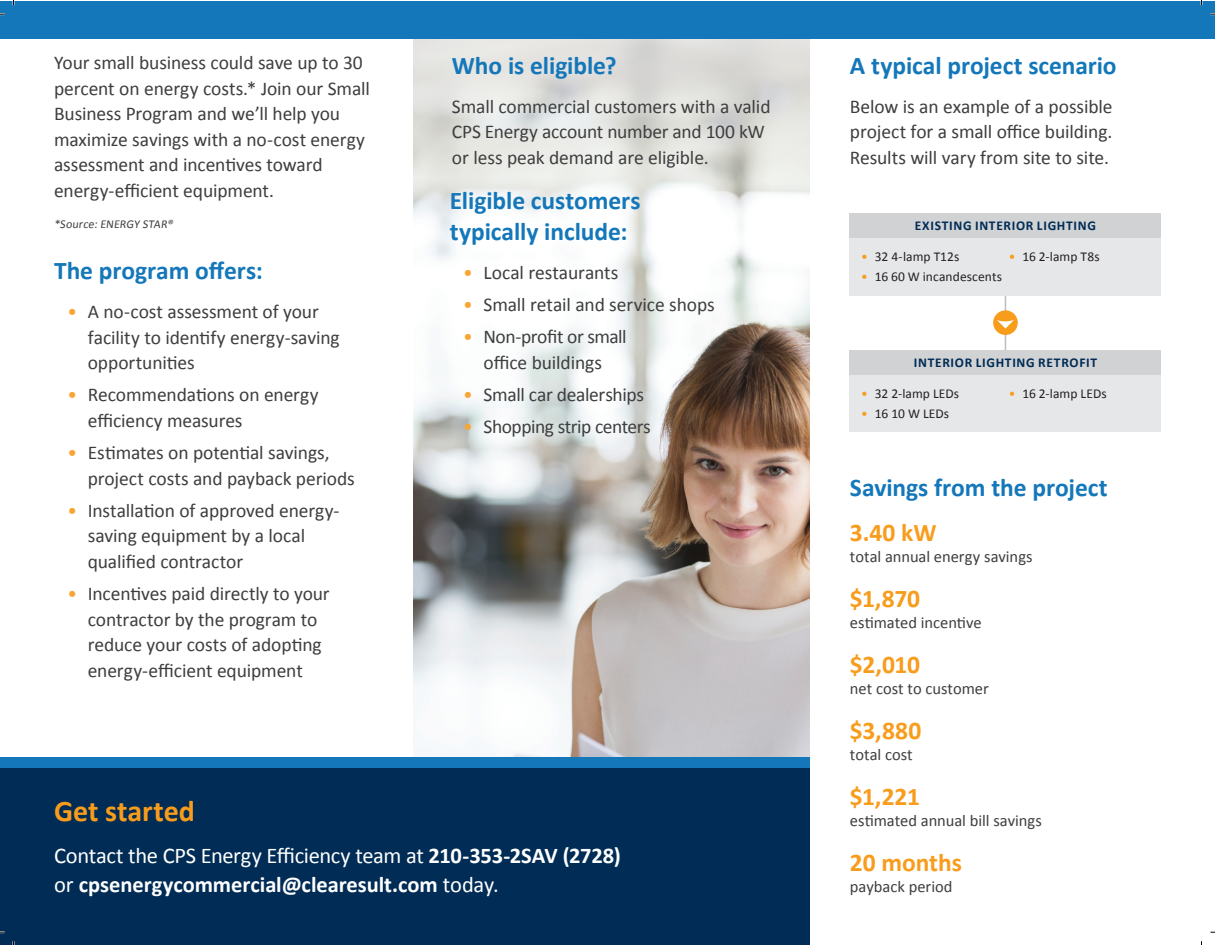
<style>
.page{position:relative;width:1215px;height:945px;background:#fff}
.page>*{position:absolute;margin:0;border:0;box-sizing:border-box;transform-origin:0 0}
.t1{font:700 30px "Calibri";color:#f89c1c}
.t2{font:700 25.5px/30.6px "Calibri";letter-spacing:-.005em;color:#1477ba}
.t3{font:700 25.5px "Calibri";letter-spacing:-.005em;color:#f89c1c}
.t4{font:700 22.5px/28.5px "Calibri";color:#fff}
.t5{font:19.5px/25.5px "Calibri";letter-spacing:-.005em;color:#3e3e3f}
.t6{font:19.5px "Calibri";letter-spacing:-.025em;color:#3e3e3f}
.t7{font:16.5px "Calibri";color:#3e3e3f}
.t8{font:13.5px "Calibri";letter-spacing:.005em;color:#231f20}
.t9{font:700 13.5px "Calibri";letter-spacing:.05em;color:#002c55}
.t10{font:12px "Calibri";color:#3e3e3f}
.s1{color:#f9a533}
.s2{font-weight:400}
.s3{color:#f89c1c}
</style>
<div class="page">
<img style="left:413px;top:263px;width:396px;height:494px">
<svg style="left:413px;top:39px;width:397px;height:224px"></svg>
<hr style="left:1005px;top:295px;width:1px;height:55px;background:#bcbdc0">
<div style="left:993px;top:310px;width:25px;height:25px;background:#f89c1c;border-radius:50%"></div>
<svg style="left:997px;top:320px;width:17px;height:9px"></svg>
<div style="left:850px;top:238px;width:311px;height:57px;background:#e6e7e9"></div>
<div style="left:850px;top:213px;width:311px;height:25px;background:#d1d2d4"></div>
<div style="left:850px;top:375px;width:311px;height:57px;background:#e6e7e9"></div>
<div style="left:850px;top:350px;width:311px;height:25px;background:#d1d2d4"></div>
<div style="left:0;top:768px;width:809px;height:177px;background:#002c55"></div>
<div style="left:0;top:757px;width:809px;height:11px;background:#1477ba"></div>
<div style="left:0;top:1px;width:1215px;height:38px;background:#1477ba"></div>
<p class="t5" style="left:54px;top:50px;width:317px">Your small business could save up to 30 percent on energy costs.* Join our Small Business Program and we’ll help you maximize savings with a no-cost energy assessment and incentives toward energy-efficient equipment.</p>
<p class="t10" style="left:54px;top:217px;width:123px">*Source: ENERGY STAR®</p>
<h2 class="t2" style="left:54px;top:255px;width:210px">The program offers:</h2>
<p class="t5" style="left:88px;top:299px;width:254px;text-indent:-20px"><span class="s1">•</span> A no-cost assessment of your facility to identify energy-saving opportunities</p>
<p class="t5" style="left:88px;top:382px;width:232px;text-indent:-20px"><span class="s1">•</span> Recommendations on energy efficiency measures</p>
<p class="t5" style="left:88px;top:440px;width:269px;text-indent:-20px"><span class="s1">•</span> Estimates on potential savings, project costs and payback periods</p>
<p class="t5" style="left:88px;top:498px;width:253px;text-indent:-20px"><span class="s1">•</span> Installation of approved energy&shy;saving equipment by a local qualified contractor</p>
<p class="t5" style="left:88px;top:581px;width:244px;text-indent:-20px"><span class="s1">•</span> Incentives paid directly to your contractor by the program to reduce your costs of adopting energy-efficient equipment</p>
<h2 class="t2" style="left:452px;top:50px;width:166px">Who is eligible?</h2>
<p class="t5" style="left:452px;top:94px;width:320px">Small commercial customers with a valid<br>CPS Energy account number and 100 kW or less peak demand are eligible.</p>
<h2 class="t2" style="left:450px;top:185px;width:192px">Eligible customers typically include:</h2>
<p class="t5" style="left:463px;top:260px;width:157px"><span class="s1">•</span> Local restaurants</p>
<p class="t5" style="left:463px;top:292px;width:253px"><span class="s1">•</span> Small retail and service shops</p>
<p class="t5" style="left:463px;top:324px;width:165px;text-align:center"><span class="s1">•</span> Non-profit or small office buildings</p>
<p class="t5" style="left:463px;top:382px;width:182px"><span class="s1">•</span> Small car dealerships</p>
<p class="t6" style="left:463px;top:415px;width:189px"><span class="s1">•</span> Shopping strip centers</p>
<h1 class="t1" style="left:54px;top:792px;width:142px">Get started</h1>
<p class="t4" style="left:54px;top:841px;width:568px"><span class="s2">Contact the CPS Energy Efficiency team at</span> 210-353-2SAV (2728) <span class="s2">or</span> cpsenergycommercial@clearesult.com <span class="s2">today.</span></p>
<h2 class="t2" style="left:850px;top:50px;width:268px">A typical project scenario</h2>
<p class="t5" style="left:850px;top:94px;width:264px;text-align:justify">Below is an example of a possible project for a small office building.<br>Results will vary from site to site.</p>
<p class="t9" style="left:915px;top:217px;width:183px">EXISTING INTERIOR LIGHTING</p>
<p class="t8" style="left:861px;top:248px;width:100px"><span class="s3">•</span> 32 4-lamp T12s</p>
<p class="t8" style="left:861px;top:268px;width:142px"><span class="s3">•</span> 16 60 W incandescents</p>
<p class="t8" style="left:1009px;top:248px;width:92px"><span class="s3">•</span> 16 2-lamp T8s</p>
<p class="t9" style="left:914px;top:354px;width:185px">INTERIOR LIGHTING RETROFIT</p>
<p class="t8" style="left:861px;top:385px;width:99px"><span class="s3">•</span> 32 2-lamp LEDs</p>
<p class="t8" style="left:861px;top:405px;width:89px"><span class="s3">•</span> 16 10 W LEDs</p>
<p class="t8" style="left:1009px;top:385px;width:99px"><span class="s3">•</span> 16 2-lamp LEDs</p>
<h2 class="t2" style="left:850px;top:472px;width:259px">Savings from the project</h2>
<h2 class="t3" style="left:850px;top:516px;width:88px">3.40 kW</h2>
<p class="t7" style="left:850px;top:546px;width:184px">total annual energy savings</p>
<h2 class="t3" style="left:850px;top:582px;width:72px">$1,870</h2>
<p class="t7" style="left:850px;top:612px;width:133px">estimated incentive</p>
<h2 class="t3" style="left:850px;top:648px;width:72px">$2,010</h2>
<p class="t7" style="left:850px;top:678px;width:140px">net cost to customer</p>
<h2 class="t3" style="left:850px;top:714px;width:73px">$3,880</h2>
<p class="t7" style="left:850px;top:744px;width:64px">total cost</p>
<h2 class="t3" style="left:850px;top:780px;width:72px">$1,221</h2>
<p class="t7" style="left:850px;top:810px;width:193px">estimated annual bill savings</p>
<h2 class="t3" style="left:850px;top:846px;width:114px">20 months</h2>
<p class="t7" style="left:850px;top:876px;width:104px">payback period</p>
</div>
